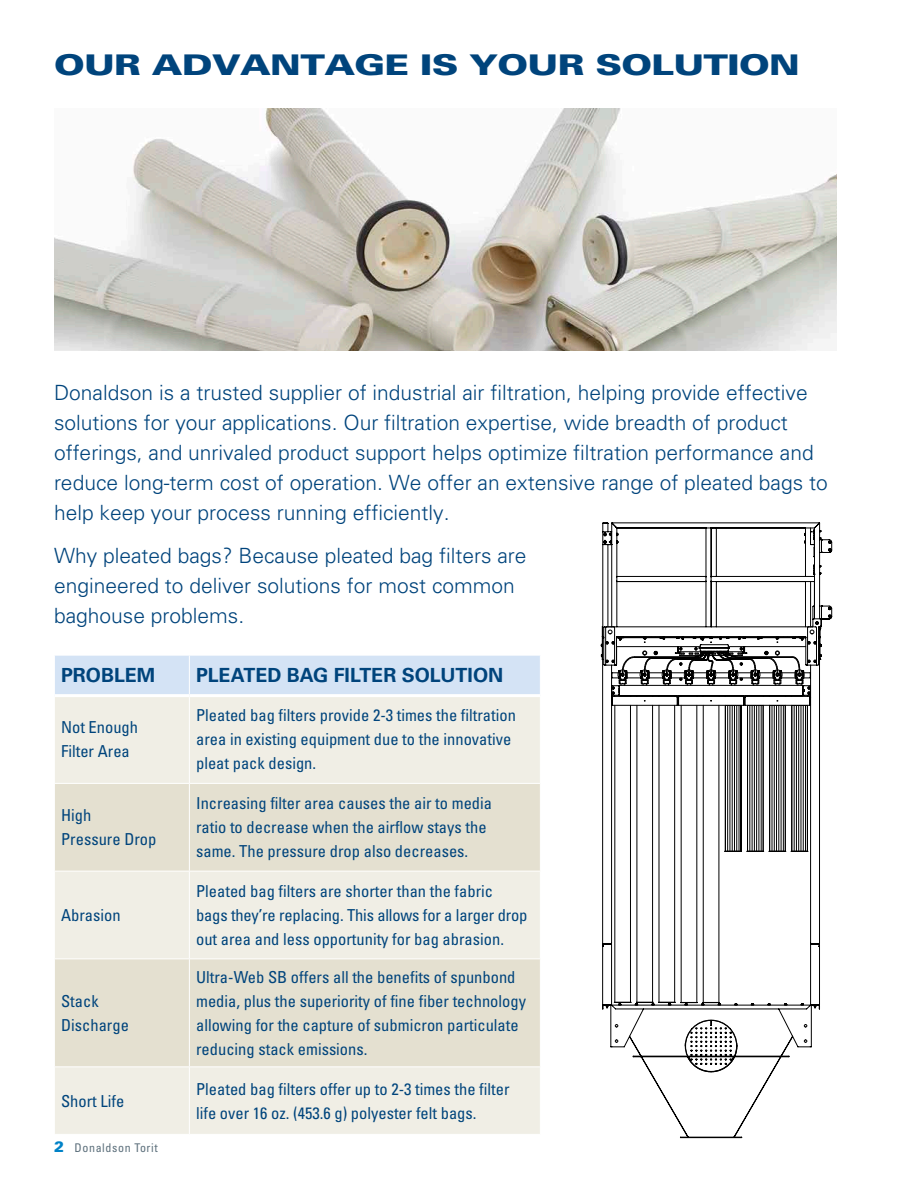
<style>
.page{position:relative;width:918px;height:1188px;background:#fff}
.page>*{position:absolute;margin:0;border:0;box-sizing:border-box;transform-origin:0 0}
.t1{font:900 28.5px "Univers LT Std";letter-spacing:-.02em;color:#00447c;scale:1.3 1}
.t2{font:300 21px/30px "Univers LT Std";color:#00447c}
.t3{font:700 19.5px "Univers LT Std";color:#00447c}
.t4{font:condensed 16.5px/24px "Univers LT Std";color:#00447c}
.t5{font:condensed 12px "Univers LT Std";letter-spacing:.05em;color:#5d707c}
.s1{font-weight:900;font-stretch:normal;font-size:15px;color:#0082c7}
</style>
<div class="page">
<img style="left:54px;top:108px;width:783px;height:243px">
<div style="left:55px;top:656px;width:485px;height:38px;background:#d4e3f5"></div>
<div style="left:55px;top:697px;width:485px;height:437px;background:#f0eee5"></div>
<svg style="left:55px;top:784px;width:485px;height:282px;background:#e7e4d6"></svg>
<hr style="left:189px;top:697px;width:1px;height:86px;background:#fff">
<hr style="left:54px;top:783px;width:135px;height:1px;background:#fff">
<hr style="left:189px;top:783px;width:352px;height:1px;background:#fff">
<hr style="left:189px;top:784px;width:1px;height:87px;background:#fff">
<hr style="left:54px;top:871px;width:135px;height:1px;background:#fff">
<hr style="left:189px;top:871px;width:352px;height:1px;background:#fff">
<hr style="left:189px;top:872px;width:1px;height:86px;background:#fff">
<hr style="left:54px;top:958px;width:135px;height:1px;background:#fff">
<hr style="left:189px;top:958px;width:352px;height:1px;background:#fff">
<hr style="left:189px;top:959px;width:1px;height:107px;background:#fff">
<hr style="left:54px;top:1066px;width:135px;height:1px;background:#fff">
<hr style="left:189px;top:1066px;width:352px;height:1px;background:#fff">
<hr style="left:189px;top:1067px;width:1px;height:67px;background:#fff">
<hr style="left:189px;top:656px;width:1px;height:38px;background:#fff">
<svg style="left:602px;top:1009px;width:218px;height:129px"></svg>
<svg style="left:632px;top:1009px;width:106px;height:56px"></svg>
<svg style="left:600px;top:529px;width:231px;height:480px"></svg>
<h1 class="t1" style="left:54px;top:47px;width:575px">OUR ADVANTAGE IS YOUR SOLUTION</h1>
<p class="t2" style="left:54px;top:378px;width:775px">Donaldson is a trusted supplier of industrial air filtration, helping provide effective solutions for your applications. Our filtration expertise, wide breadth of product offerings, and unrivaled product support helps optimize filtration performance and reduce long-term cost of operation. We offer an extensive range of pleated bags to help keep your process running efficiently.</p>
<p class="t2" style="left:54px;top:541px;width:474px">Why pleated bags? Because pleated bag filters are engineered to deliver solutions for most common baghouse problems.</p>
<p class="t3" style="left:61px;top:664px;width:96px">PROBLEM</p>
<p class="t3" style="left:196px;top:664px;width:309px">PLEATED BAG FILTER SOLUTION</p>
<p class="t4" style="left:61px;top:715px;width:79px">Not Enough<br>Filter Area</p>
<p class="t4" style="left:196px;top:703px;width:321px">Pleated bag filters provide 2-3 times the filtration area in existing equipment due to the innovative pleat pack design.</p>
<p class="t4" style="left:61px;top:803px;width:97px">High<br>Pressure Drop</p>
<p class="t4" style="left:61px;top:903px;width:61px">Abrasion</p>
<p class="t4" style="left:61px;top:989px;width:69px">Stack<br>Discharge</p>
<p class="t4" style="left:196px;top:791px;width:298px">Increasing filter area causes the air to media ratio to decrease when the airflow stays the same. The pressure drop also decreases.</p>
<p class="t4" style="left:196px;top:879px;width:333px">Pleated bag filters are shorter than the fabric bags they’re replacing. This allows for a larger drop out area and less opportunity for bag abrasion.</p>
<p class="t4" style="left:196px;top:965px;width:331px">Ultra-Web SB offers all the benefits of spunbond media, plus the superiority of fine fiber technology allowing for the capture of submicron particulate reducing stack emissions.</p>
<p class="t4" style="left:61px;top:1089px;width:65px">Short Life</p>
<p class="t4" style="left:196px;top:1077px;width:315px">Pleated bag filters offer up to 2-3 times the filter life over 16 oz. (453.6 g) polyester felt bags.</p>
<p class="t5" style="left:54px;top:1140px;width:105px"><span class="s1">2</span> Donaldson Torit</p>
</div>
